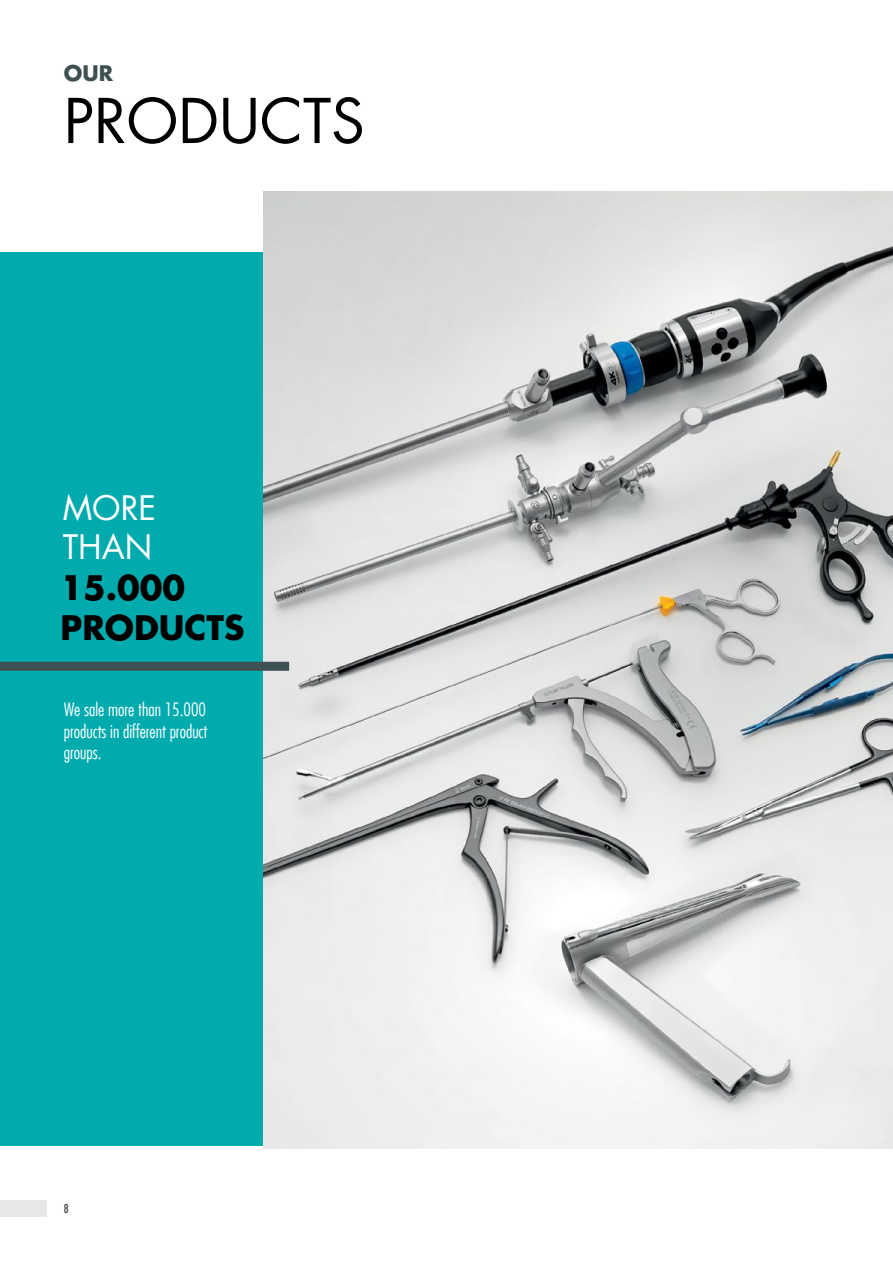
<style>
.page{position:relative;width:893px;height:1263px;background:#fff}
.page>*{position:absolute;margin:0;border:0;box-sizing:border-box;transform-origin:0 0}
.t1{font:60px "Futura LT";color:#000}
.t2{font:700 33px/39.6px "Futura LT";color:#000}
.t3{font:33px/39.6px "Futura LT";color:#fff}
.t4{font:700 21px "Futura LT";color:#3e5052}
.t5{font:300 condensed 18px/21.6px "Futura LT";color:#fff;text-align:justify}
.t6{font:condensed 12px "Futura LT";color:#4d4d4f}
</style>
<div class="page">
<div style="left:0;top:252px;width:503px;height:893px;background:#00aaad"></div>
<img style="left:264px;top:191px;width:629px;height:957px">
<div style="left:0;top:1200px;width:47px;height:17px;background:#e6e7e8"></div>
<div style="left:0;top:662px;width:289px;height:9px;background:#3e5052"></div>
<p class="t4" style="left:64px;top:59px;width:51px">OUR</p>
<h1 class="t1" style="left:64px;top:83px;width:302px">PRODUCTS</h1>
<h2 class="t3" style="left:63px;top:488px;width:95px">MORE<br>THAN</h2>
<h2 class="t2" style="left:61px;top:568px;width:185px">15.000<br>PRODUCTS</h2>
<p class="t5" style="left:64px;top:699px;width:145px">We sale more than 15.000 products in different product groups.</p>
<p class="t6" style="left:64px;top:1201px;width:6px">8</p>
</div>
